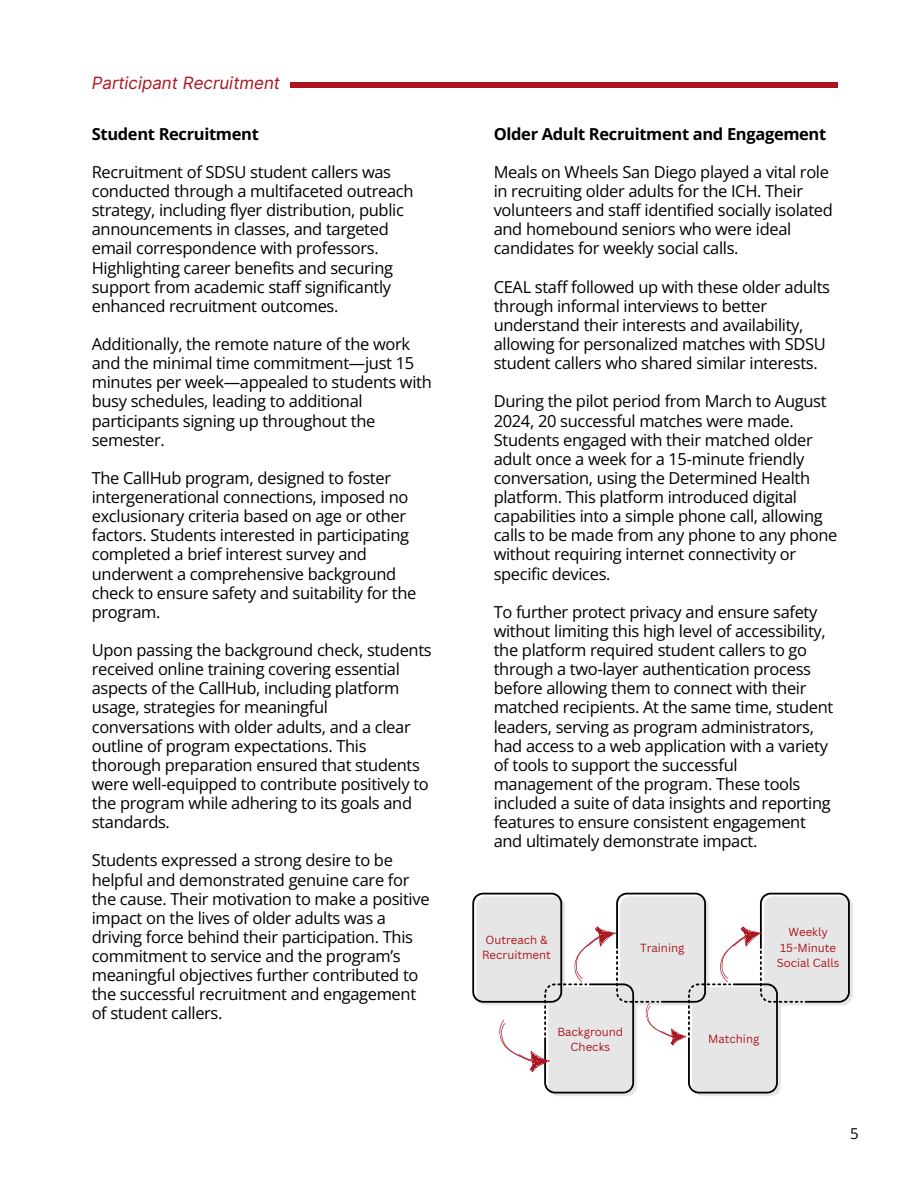
<style>
.page{position:relative;width:918px;height:1188px;background:#fff}
.page>*{position:absolute;margin:0;border:0;box-sizing:border-box;transform-origin:0 0}
.t1{font:italic 16.95px "Inter";color:#ac1620}
.t2{font:16.5px/19.2px "Open Sans";letter-spacing:-.02em;color:#000}
.t3{font:700 16.5px "Open Sans";letter-spacing:-.02em;color:#000}
.t4{font:15px "Open Sans";color:#000}
.t5{font:11.4px/15.5px "Canva Sans";color:#ac1620;text-align:center}
</style>
<div class="page">
<div style="left:290px;top:82px;width:548px;height:6px;background:#ac1620"></div>
<svg style="left:472px;top:893px;width:378px;height:201px;fill:#e6e6e6"></svg>
<svg style="left:497px;top:1015px;width:54px;height:57px"></svg>
<svg style="left:573px;top:926px;width:44px;height:56px"></svg>
<svg style="left:643px;top:999px;width:45px;height:47px"></svg>
<svg style="left:718px;top:926px;width:44px;height:56px"></svg>
<h1 class="t1" style="left:92px;top:73px;width:190px">Participant Recruitment</h1>
<h2 class="t3" style="left:92px;top:122px;width:169px">Student Recruitment</h2>
<p class="t2" style="left:92px;top:162px;width:323px">Recruitment of SDSU student callers was conducted through a multifaceted outreach strategy, including flyer distribution, public announcements in classes, and targeted email correspondence with professors.<br>Highlighting career benefits and securing support from academic staff significantly enhanced recruitment outcomes.</p>
<p class="t2" style="left:92px;top:334px;width:342px">Additionally, the remote nature of the work and the minimal time commitment—just 15 minutes per week—appealed to students with busy schedules, leading to additional participants signing up throughout the semester.</p>
<p class="t2" style="left:92px;top:468px;width:326px">The CallHub program, designed to foster intergenerational connections, imposed no exclusionary criteria based on age or other factors. Students interested in participating completed a brief interest survey and underwent a comprehensive background check to ensure safety and suitability for the program.</p>
<p class="t2" style="left:92px;top:640px;width:341px">Upon passing the background check, students received online training covering essential aspects of the CallHub, including platform usage, strategies for meaningful conversations with older adults, and a clear outline of program expectations. This thorough preparation ensured that students were well-equipped to contribute positively to the program while adhering to its goals and standards.</p>
<p class="t2" style="left:92px;top:850px;width:339px">Students expressed a strong desire to be helpful and demonstrated genuine care for the cause. Their motivation to make a positive impact on the lives of older adults was a driving force behind their participation. This commitment to service and the program’s meaningful objectives further contributed to the successful recruitment and engagement of student callers.</p>
<h2 class="t3" style="left:494px;top:122px;width:334px">Older Adult Recruitment and Engagement</h2>
<p class="t2" style="left:494px;top:162px;width:341px">Meals on Wheels San Diego played a vital role in recruiting older adults for the ICH. Their volunteers and staff identified socially isolated and homebound seniors who were ideal candidates for weekly social calls.</p>
<p class="t2" style="left:494px;top:277px;width:338px">CEAL staff followed up with these older adults through informal interviews to better understand their interests and availability, allowing for personalized matches with SDSU student callers who shared similar interests.</p>
<p class="t2" style="left:494px;top:391px;width:345px">During the pilot period from March to August 2024, 20 successful matches were made.<br>Students engaged with their matched older adult once a week for a 15-minute friendly conversation, using the Determined Health platform. This platform introduced digital capabilities into a simple phone call, allowing calls to be made from any phone to any phone without requiring internet connectivity or specific devices.</p>
<p class="t2" style="left:494px;top:602px;width:341px">To further protect privacy and ensure safety without limiting this high level of accessibility, the platform required student callers to go through a two-layer authentication process before allowing them to connect with their matched recipients. At the same time, student leaders, serving as program administrators, had access to a web application with a variety of tools to support the successful management of the program. These tools included a suite of data insights and reporting features to ensure consistent engagement and ultimately demonstrate impact.</p>
<p class="t5" style="left:482px;top:932px;width:70px;text-align:left">Outreach &amp;<br>Recruitment</p>
<p class="t5" style="left:640px;top:939px;width:46px">Training</p>
<p class="t5" style="left:557px;top:1023px;width:67px">Background<br>Checks</p>
<p class="t5" style="left:777px;top:924px;width:64px">Weekly<br>15-Minute<br>Social Calls</p>
<p class="t5" style="left:708px;top:1031px;width:53px">Matching</p>
<p class="t4" style="left:850px;top:1123px;width:10px">5</p>
</div>
